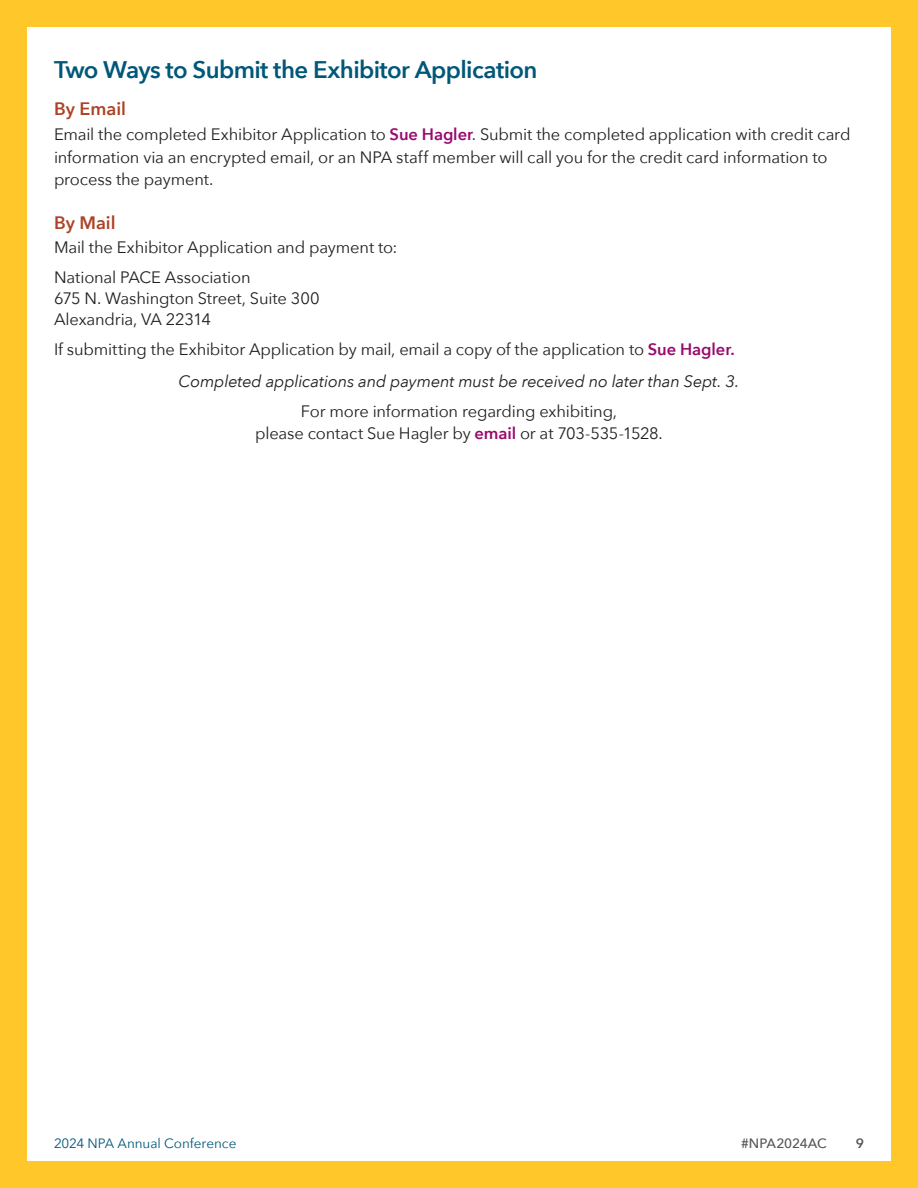
<style>
.page{position:relative;width:918px;height:1188px;background:#ffc72a}
.page>*{position:absolute;margin:0;border:0;box-sizing:border-box;transform-origin:0 0}
.heading_2{font:600 24px "Avenir Next";letter-spacing:-.025em;color:#005778}
.heading_3{font:600 18px "Avenir Next";color:#ad4326}
.text{font:16.5px/22.5px "Avenir Next";letter-spacing:-.01em;color:#231f20}
.text-2{font:italic 16.5px "Avenir Next";letter-spacing:-.01em;color:#231f20}
.t1{font:13.5px "Avenir Next";color:#005778}
.t2{font:500 13.5px "Avenir Next";letter-spacing:-.015em;color:#54575a}
.t3{font:600 13.5px "Avenir Next";color:#54575a}
.s1{font-weight:600;color:#98096c}
</style>
<div class="page">
<div style="left:27px;top:27px;width:864px;height:1134px;background:#fff"></div>
<p class="heading_2" style="left:54px;top:49px;width:485px">Two Ways to Submit the Exhibitor Application</p>
<p class="heading_3" style="left:54px;top:93px;width:74px">By Email</p>
<p class="text" style="left:54px;top:122px;width:798px">Email the completed Exhibitor Application to <span class="s1">Sue Hagler</span>. Submit the completed application with credit card information via an encrypted email, or an NPA staff member will call you for the credit card information to process the payment.</p>
<p class="heading_3" style="left:54px;top:207px;width:63px">By Mail</p>
<p class="text" style="left:54px;top:236px;width:345px">Mail the Exhibitor Application and payment to:</p>
<p class="text" style="left:54px;top:266px;width:267px;line-height:21px">National PACE Association<br>675 N. Washington Street, Suite 300<br>Alexandria, VA 22314</p>
<p class="text" style="left:54px;top:338px;width:682px">If submitting the Exhibitor Application by mail, email a copy of the application to <span class="s1">Sue Hagler.</span></p>
<p class="text-2" style="left:179px;top:367px;width:562px">Completed applications and payment must be received no later than Sept. 3.</p>
<p class="text" style="left:255px;top:399px;width:409px;text-align:center">For more information regarding exhibiting,<br>please contact Sue Hagler by <span class="s1">email</span> or at 703-535-1528.</p>
<p class="t1" style="left:54px;top:1131px;width:184px">2024 NPA Annual Conference</p>
<p class="t2" style="left:741px;top:1131px;width:87px">#NPA2024AC</p>
<p class="t3" style="left:856px;top:1131px;width:10px">9</p>
</div>
